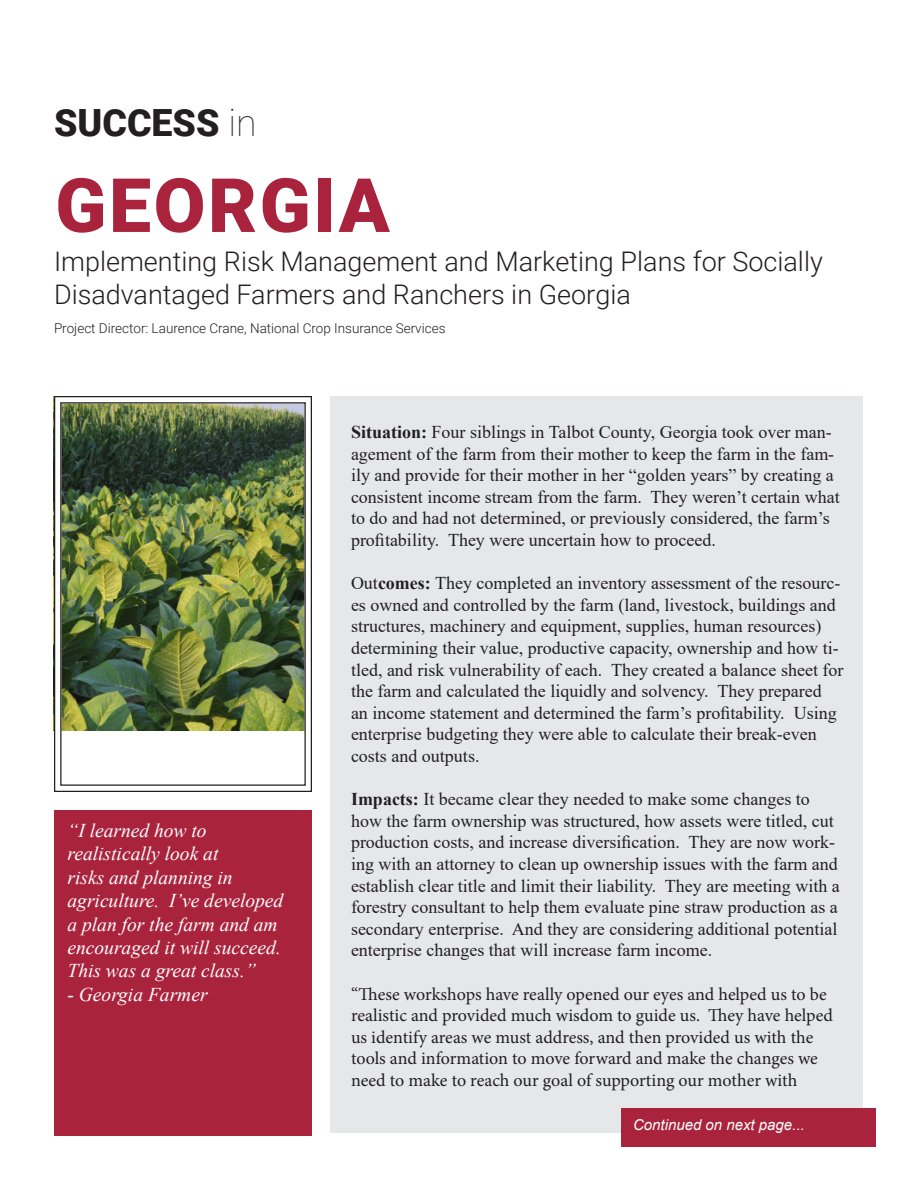
<style>
.page{position:relative;width:918px;height:1188px;background:#fff}
.page>*{position:absolute;margin:0;border:0;box-sizing:border-box;transform-origin:0 0}
.State{font:900 75px "Roboto";letter-spacing:.035em;color:#a9233d}
.t1{font:900 37.5px "Roboto";color:#231f20}
.Project_Director{font:300 27px/32.4px "Roboto";color:#231f20}
.White_Pull_Quote{font:italic 19.5px/23.4px "Times New Roman";color:#fff}
.t2{font:18px/21.6px "Times New Roman";color:#231f20}
.t3{font:18px/21.6px "Minion Pro";letter-spacing:-.005em;color:#231f20}
.Continued_Text{font:italic 15px "Arial";color:#fff}
.Project_Director-2{font:300 13.5px "Roboto";color:#231f20}
.s1{font-weight:100}
.s2{font-weight:700}
</style>
<div class="page">
<div style="left:331px;top:397px;width:532px;height:736px;background:#e6e7e9"></div>
<img style="left:53px;top:396px;width:259px;height:396px">
<div style="left:60px;top:402px;width:246px;height:384px;border:1px solid #231f20"></div>
<div style="left:621px;top:1108px;width:255px;height:40px;background:#a9233d"></div>
<div style="left:55px;top:810px;width:257px;height:326px;background:#a9233d"></div>
<p class="t1" style="left:54px;top:97px;width:204px">SUCCESS <span class="s1">in</span></p>
<p class="State" style="left:55px;top:153px;width:336px">GEORGIA</p>
<p class="Project_Director" style="left:54px;top:244px;width:770px">Implementing Risk Management and Marketing Plans for Socially<br>Disadvantaged Farmers and Ranchers in Georgia</p>
<p class="Project_Director-2" style="left:54px;top:319px;width:393px">Project Director: Laurence Crane, National Crop Insurance Services</p>
<p class="White_Pull_Quote" style="left:68px;top:818px;width:217px">“I learned how to realistically look at<br>risks and planning in agriculture. I’ve developed a plan for the farm and am encouraged it will succeed.<br>This was a great class.”</p>
<p class="White_Pull_Quote" style="left:68px;top:982px;width:142px">- Georgia Farmer</p>
<p class="t2" style="left:351px;top:421px;width:490px"><span class="s2">Situation:</span> Four siblings in Talbot County, Georgia took over man&shy;agement of the farm from their mother to keep the farm in the fam&shy;ily and provide for their mother in her “golden years” by creating a consistent income stream from the farm. They weren’t certain what to do and had not determined, or previously considered, the farm’s profitability. They were uncertain how to proceed.</p>
<p class="t2" style="left:351px;top:572px;width:494px">Out<span class="s2">comes:</span> They completed an inventory assessment of the resourc&shy;es owned and controlled by the farm (land, livestock, buildings and structures, machinery and equipment, supplies, human resources) determining their value, productive capacity, ownership and how ti&shy;tled, and risk vulnerability of each. They created a balance sheet for the farm and calculated the liquidly and solvency. They prepared<br>an income statement and determined the farm’s profitability. Using enterprise budgeting they were able to calculate their break-even costs and outputs.</p>
<p class="t2" style="left:351px;top:788px;width:490px"><span class="s2">Impacts:</span> It became clear they needed to make some changes to how the farm ownership was structured, how assets were titled, cut production costs, and increase diversification. They are now work&shy;ing with an attorney to clean up ownership issues with the farm and establish clear title and limit their liability. They are meeting with a forestry consultant to help them evaluate pine straw production as a secondary enterprise. And they are considering additional potential enterprise changes that will increase farm income.</p>
<p class="t3" style="left:351px;top:983px;width:483px">“These workshops have really opened our eyes and helped us to be realistic and provided much wisdom to guide us. They have helped us identify areas we must address, and then provided us with the tools and information to move forward and make the changes we need to make to reach our goal of supporting our mother with</p>
<p class="Continued_Text" style="left:633px;top:1115px;width:173px">Continued on next page...</p>
</div>
